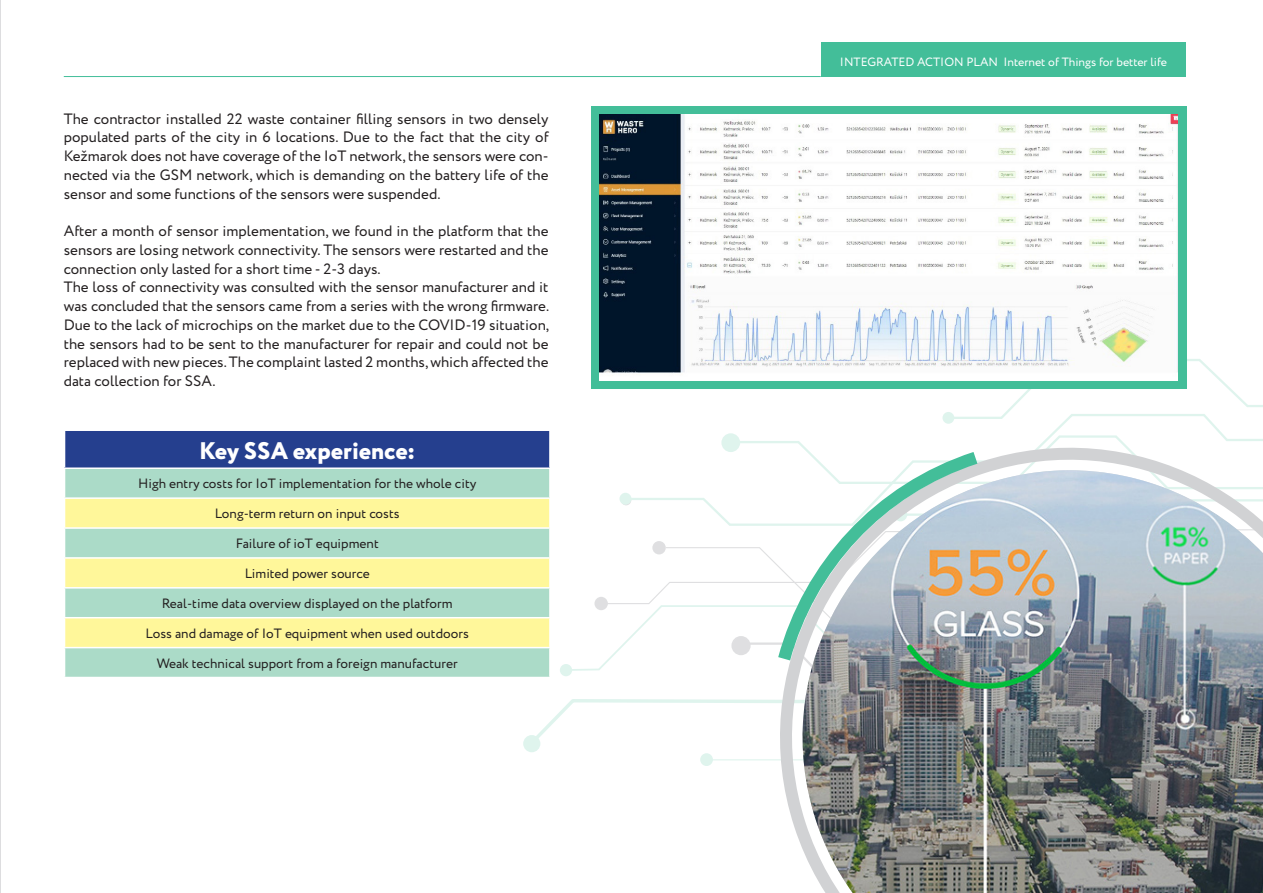
<style>
.page{position:relative;width:1263px;height:893px;background:#fff}
.page>*{position:absolute;margin:0;border:0;box-sizing:border-box;transform-origin:0 0}
.tabulka_titul{font:800 24px "Circe";color:#fff}
.Text_brozura{font:15px/18.8px "Circe";color:#231f20;text-align:justify}
.tabulka{font:13.5px "Circe";color:#231f20}
.t1{font:12px "Circe";color:#fff}
</style>
<div class="page">
<hr style="left:64px;top:76px;width:757px;height:1px;background:#43be99">
<div style="left:821px;top:43px;width:364px;height:34px;background:#43be99"></div>
<div style="left:560px;top:664px;width:12px;height:12px;background:#dff4ed;border-radius:50%"></div>
<div style="left:594px;top:597px;width:14px;height:13px;background:#dfdfe1;border-radius:50%"></div>
<svg style="left:619px;top:493px;width:12px;height:12px"></svg>
<div style="left:523px;top:735px;width:17px;height:17px;background:#dff4ed;border-radius:50%"></div>
<svg style="left:534px;top:699px;width:217px;height:67px"></svg>
<svg style="left:605px;top:541px;width:146px;height:94px"></svg>
<svg style="left:622px;top:358px;width:641px;height:168px"></svg>
<hr style="left:0;top:0;width:1px;height:893px;background:#bcbdc0">
<div style="left:591px;top:106px;width:595px;height:283px;background:#43be99"></div>
<img style="left:599px;top:115px;width:579px;height:266px">
<div style="left:65px;top:430px;width:485px;height:38px;background:#253f8e"></div>
<div style="left:65px;top:469px;width:484px;height:208px;background:#abdbc8"></div>
<svg style="left:65px;top:499px;width:484px;height:148px;background:#ddebac"></svg>
<hr style="left:64px;top:429px;width:487px;height:2px;background:#fff">
<hr style="left:549px;top:431px;width:2px;height:36px;background:#fff">
<hr style="left:64px;top:467px;width:487px;height:2px;background:#fff">
<hr style="left:64px;top:497px;width:487px;height:2px;background:#fff">
<hr style="left:64px;top:527px;width:487px;height:2px;background:#fff">
<hr style="left:64px;top:557px;width:487px;height:2px;background:#fff">
<hr style="left:64px;top:587px;width:487px;height:2px;background:#fff">
<hr style="left:64px;top:617px;width:487px;height:1px;background:#fff">
<hr style="left:64px;top:647px;width:487px;height:1px;background:#fff">
<svg style="left:751px;top:419px;width:512px;height:342px"></svg>
<svg style="left:770px;top:438px;width:493px;height:32px"></svg>
<img style="left:770px;top:470px;width:493px;height:423px">
<p class="Text_brozura" style="left:64px;top:110px;width:486px">The contractor installed 22 waste container filling sensors in two densely populated parts of the city in 6 locations. Due to the fact that the city of Kežmarok does not have coverage of the IoT network, the sensors were con&shy;nected via the GSM network, which is demanding on the battery life of the sensor and some functions of the sensors were suspended.</p>
<p class="Text_brozura" style="left:64px;top:222px;width:486px">After a month of sensor implementation, we found in the platform that the sensors are losing network connectivity. The sensors were restarted and the connection only lasted for a short time - 2-3 days.</p>
<p class="Text_brozura" style="left:64px;top:278px;width:487px">The loss of connectivity was consulted with the sensor manufacturer and it was concluded that the sensors came from a series with the wrong firmware.<br>Due to the lack of microchips on the market due to the COVID-19 situation, the sensors had to be sent to the manufacturer for repair and could not be replaced with new pieces. The complaint lasted 2 months, which affected the data collection for SSA.</p>
<p class="tabulka_titul" style="left:199px;top:434px;width:217px">Key SSA experience:</p>
<p class="tabulka" style="left:138px;top:475px;width:340px">High entry costs for IoT implementation for the whole city</p>
<p class="tabulka" style="left:215px;top:505px;width:186px">Long-term return on input costs</p>
<p class="tabulka" style="left:236px;top:535px;width:145px">Failure of ioT equipment</p>
<p class="tabulka" style="left:245px;top:564px;width:127px">Limited power source</p>
<p class="tabulka" style="left:162px;top:594px;width:292px">Real-time data overview displayed on the platform</p>
<p class="tabulka" style="left:146px;top:624px;width:325px">Loss and damage of IoT equipment when used outdoors</p>
<p class="tabulka" style="left:157px;top:654px;width:302px">Weak technical support from a foreign manufacturer</p>
<p class="t1" style="left:840px;top:54px;width:329px">INTEGRATED ACTION PLAN Internet of Things for better life</p>
</div>
